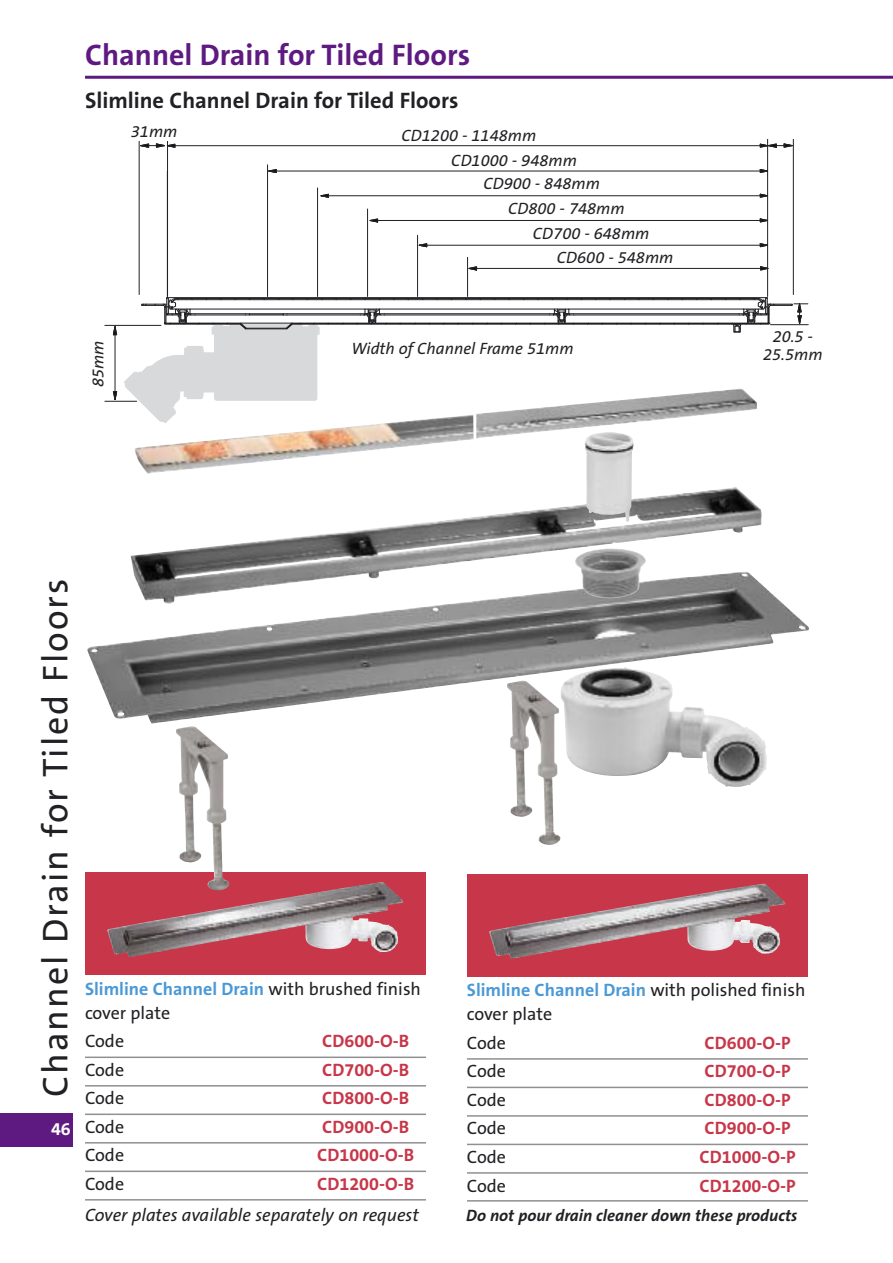
<style>
.page{position:relative;width:893px;height:1263px;background:#fff}
.page>*{position:absolute;margin:0;border:0;box-sizing:border-box;transform-origin:0 0}
.t1{font:36px "The Sans B5 Plain";letter-spacing:.055em;color:#212125}
.t2{font:700 30px "The Sans B7";color:#5e1a81}
.t3{font:700 22.5px "The Sans B7";color:#212125}
.t4{font:700 18px "The Sans B7";color:#c73749}
.t5{font:700 18px "The Sans B7";color:#4a99d7}
.t6{font:18px/28.5px "The Sans B5 Plain";color:#212125}
.t7{font:italic 18px "The Sans B5 Plain";color:#212125}
.t8{font:700 18px "The Sans B7";color:#fff}
.t9{font:italic 16.5px/23.7px "The Sans B5 Plain";color:#212125}
.t10{font:italic 700 16.5px "The Sans B7";color:#212125}
.s1{font-family:"The Sans B5 Plain";font-weight:400;color:#212125}
</style>
<div class="page">
<div style="left:0;top:1113px;width:72px;height:34px;background:#5e1a81"></div>
<hr style="left:85px;top:76px;width:808px;height:3px;background:#5e1a81">
<div style="left:467px;top:874px;width:341px;height:102px;background:#c73749"></div>
<img style="left:489px;top:883px;width:296px;height:76px">
<hr style="left:467px;top:1058px;width:341px;height:2px;background:#909092">
<hr style="left:467px;top:1087px;width:341px;height:1px;background:#909092">
<hr style="left:467px;top:1115px;width:341px;height:2px;background:#909092">
<hr style="left:467px;top:1144px;width:341px;height:1px;background:#909092">
<hr style="left:467px;top:1172px;width:341px;height:2px;background:#909092">
<hr style="left:467px;top:1200px;width:341px;height:1px;background:#909092">
<div style="left:85px;top:873px;width:341px;height:102px;background:#c73749"></div>
<img style="left:107px;top:882px;width:297px;height:75px">
<hr style="left:85px;top:1056px;width:341px;height:2px;background:#909092">
<hr style="left:85px;top:1085px;width:341px;height:1px;background:#909092">
<hr style="left:85px;top:1113px;width:341px;height:2px;background:#909092">
<hr style="left:85px;top:1142px;width:341px;height:1px;background:#909092">
<hr style="left:85px;top:1170px;width:341px;height:2px;background:#909092">
<hr style="left:85px;top:1199px;width:341px;height:1px;background:#909092">
<img style="left:476px;top:423px;width:150px;height:15px">
<img style="left:87px;top:585px;width:722px;height:138px">
<img style="left:130px;top:487px;width:632px;height:117px">
<img style="left:561px;top:667px;width:207px;height:120px">
<img style="left:575px;top:548px;width:71px;height:51px">
<img style="left:585px;top:432px;width:48px;height:90px">
<img style="left:176px;top:726px;width:52px;height:137px">
<img style="left:507px;top:680px;width:52px;height:137px">
<img style="left:134px;top:423px;width:340px;height:51px">
<div style="left:770px;top:304px;width:23px;height:2px;border:1px solid #212125"></div>
<svg style="left:123px;top:297px;width:652px;height:126px"></svg>
<svg style="left:113px;top:391px;width:4px;height:10px"></svg>
<svg style="left:113px;top:324px;width:4px;height:16px"></svg>
<hr style="left:115px;top:335px;width:1px;height:57px;background:#212125">
<hr style="left:105px;top:325px;width:56px;height:1px;background:#212125">
<hr style="left:105px;top:401px;width:32px;height:1px;background:#212125">
<hr style="left:175px;top:145px;width:585px;height:1px;background:#212125">
<svg style="left:760px;top:169px;width:9px;height:4px"></svg>
<svg style="left:268px;top:169px;width:9px;height:4px"></svg>
<hr style="left:276px;top:171px;width:484px;height:1px;background:#212125">
<svg style="left:760px;top:194px;width:9px;height:4px"></svg>
<svg style="left:318px;top:194px;width:11px;height:4px"></svg>
<hr style="left:328px;top:195px;width:432px;height:1px;background:#212125">
<svg style="left:760px;top:218px;width:9px;height:5px"></svg>
<svg style="left:368px;top:218px;width:10px;height:5px"></svg>
<hr style="left:378px;top:220px;width:382px;height:1px;background:#212125">
<svg style="left:760px;top:243px;width:9px;height:4px"></svg>
<svg style="left:418px;top:243px;width:9px;height:4px"></svg>
<hr style="left:427px;top:245px;width:333px;height:1px;background:#212125">
<svg style="left:760px;top:266px;width:9px;height:5px"></svg>
<svg style="left:468px;top:266px;width:9px;height:5px"></svg>
<hr style="left:477px;top:268px;width:284px;height:1px;background:#212125">
<hr style="left:767px;top:139px;width:1px;height:157px;background:#212125">
<hr style="left:467px;top:257px;width:1px;height:39px;background:#212125">
<hr style="left:417px;top:235px;width:1px;height:61px;background:#212125">
<hr style="left:367px;top:209px;width:1px;height:87px;background:#212125">
<hr style="left:317px;top:188px;width:1px;height:108px;background:#212125">
<hr style="left:267px;top:165px;width:1px;height:131px;background:#212125">
<hr style="left:167px;top:139px;width:1px;height:157px;background:#212125">
<hr style="left:793px;top:139px;width:1px;height:156px;background:#212125">
<hr style="left:139px;top:139px;width:1px;height:156px;background:#212125">
<svg style="left:794px;top:303px;width:14px;height:23px"></svg>
<hr style="left:770px;top:324px;width:38px;height:1px;background:#212125">
<svg style="left:760px;top:143px;width:34px;height:5px"></svg>
<svg style="left:138px;top:143px;width:37px;height:5px"></svg>
<div style="left:122px;top:125px;width:64px;height:16px;background:#fff"></div>
<h2 class="t2" style="left:85px;top:39px;width:387px">Channel Drain for Tiled Floors</h2>
<p class="t3" style="left:85px;top:89px;width:375px">Slimline Channel Drain for Tiled Floors</p>
<p class="t9" style="left:131px;top:120px;width:48px">31mm</p>
<p class="t9" style="left:401px;top:124px;width:136px">CD1200 - 1148mm</p>
<p class="t9" style="left:87px;top:387px;width:48px;rotate:-90deg">85mm</p>
<p class="t9" style="left:483px;top:149px;width:118px;text-indent:-32px">CD1000 - 948mm<br>CD900 - 848mm</p>
<p class="t9" style="left:508px;top:197px;width:118px">CD800 - 748mm</p>
<p class="t9" style="left:533px;top:222px;width:118px">CD700 - 648mm</p>
<p class="t9" style="left:557px;top:246px;width:118px">CD600 - 548mm</p>
<p class="t9" style="left:773px;top:325px;width:42px">20.5 -</p>
<p class="t9" style="left:351px;top:338px;width:224px">Width of Channel Frame 51mm</p>
<p class="t9" style="left:763px;top:343px;width:61px">25.5mm</p>
<h1 class="t1" style="left:37px;top:1097px;width:520px;rotate:-90deg">Channel Drain for Tiled Floors</h1>
<p class="t8" style="left:51px;top:1120px;width:21px">46</p>
<p class="t5" style="left:85px;top:979px;width:337px">Slimline Channel Drain <span class="s1">with brushed finish</span></p>
<p class="t6" style="left:85px;top:999px;width:87px">cover plate<br>Code</p>
<p class="t4" style="left:322px;top:1032px;width:89px">CD600-O-B</p>
<p class="t6" style="left:85px;top:1056px;width:41px">Code</p>
<p class="t4" style="left:322px;top:1060px;width:89px">CD700-O-B</p>
<p class="t6" style="left:85px;top:1085px;width:41px">Code</p>
<p class="t4" style="left:322px;top:1089px;width:89px">CD800-O-B</p>
<p class="t6" style="left:85px;top:1113px;width:41px">Code</p>
<p class="t4" style="left:322px;top:1117px;width:89px">CD900-O-B</p>
<p class="t6" style="left:85px;top:1142px;width:41px">Code</p>
<p class="t4" style="left:317px;top:1146px;width:99px">CD1000-O-B</p>
<p class="t6" style="left:85px;top:1170px;width:41px">Code</p>
<p class="t4" style="left:317px;top:1174px;width:99px">CD1200-O-B</p>
<p class="t7" style="left:85px;top:1205px;width:335px">Cover plates available separately on request</p>
<p class="t5" style="left:467px;top:981px;width:340px">Slimline Channel Drain <span class="s1">with polished finish</span></p>
<p class="t6" style="left:467px;top:1001px;width:87px">cover plate<br>Code</p>
<p class="t4" style="left:704px;top:1033px;width:88px">CD600-O-P</p>
<p class="t6" style="left:467px;top:1058px;width:41px">Code</p>
<p class="t4" style="left:704px;top:1062px;width:88px">CD700-O-P</p>
<p class="t6" style="left:467px;top:1086px;width:41px">Code</p>
<p class="t4" style="left:704px;top:1090px;width:88px">CD800-O-P</p>
<p class="t6" style="left:467px;top:1115px;width:41px">Code</p>
<p class="t4" style="left:704px;top:1119px;width:88px">CD900-O-P</p>
<p class="t6" style="left:467px;top:1143px;width:41px">Code</p>
<p class="t4" style="left:699px;top:1147px;width:98px">CD1000-O-P</p>
<p class="t6" style="left:467px;top:1172px;width:41px">Code</p>
<p class="t4" style="left:699px;top:1176px;width:98px">CD1200-O-P</p>
<p class="t10" style="left:466px;top:1206px;width:333px">Do not pour drain cleaner down these products</p>
</div>
